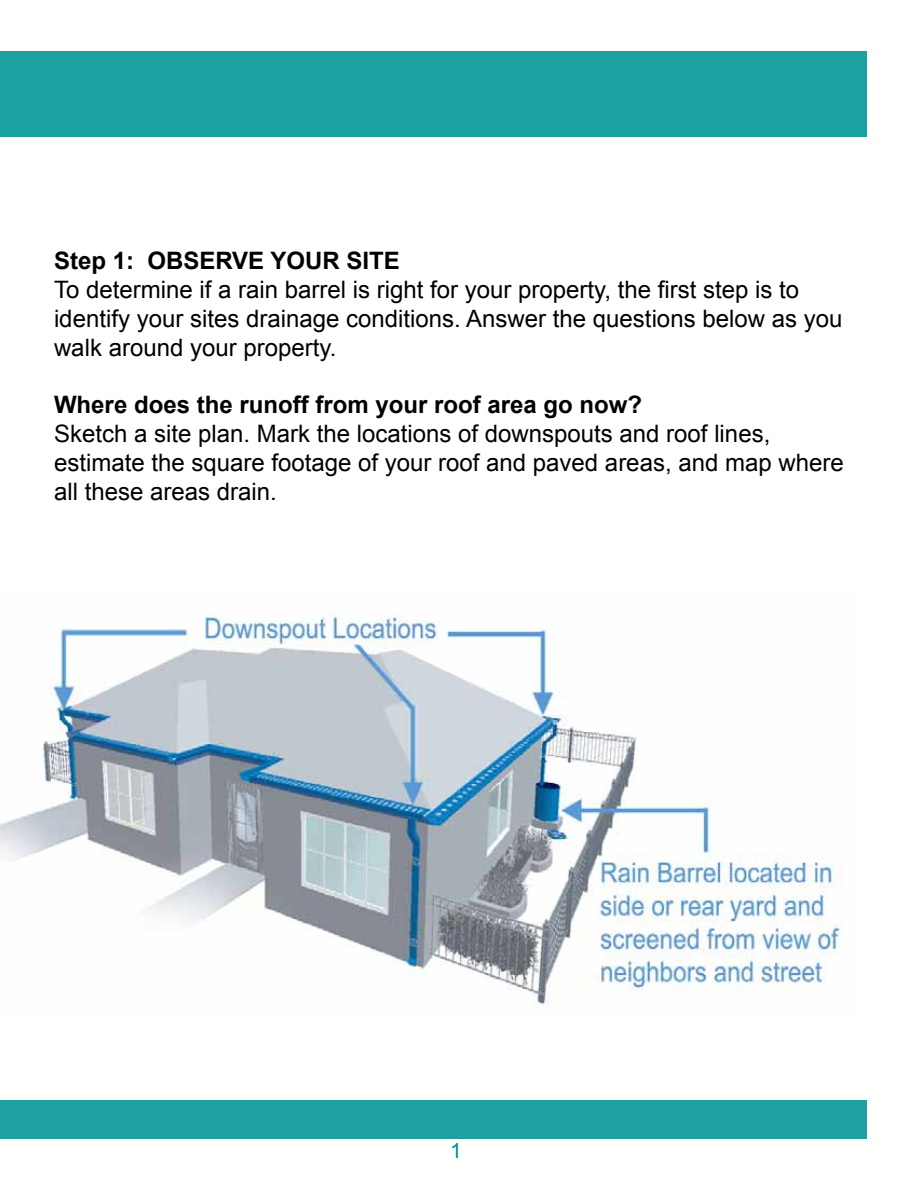
<style>
.page{position:relative;width:918px;height:1188px;background:#fff}
.page>*{position:absolute;margin:0;border:0;box-sizing:border-box;transform-origin:0 0}
.t1{font:24px/28.8px "Arial";color:#000}
.t2{font:700 24px "Arial";color:#000}
.t3{font:21px "Arial";color:#018d8c}
</style>
<div class="page">
<div style="left:0;top:1100px;width:866px;height:38px;background:#20a0a0"></div>
<div style="left:0;top:52px;width:866px;height:85px;background:#1ca1a1"></div>
<img style="left:0;top:611px;width:844px;height:395px">
<p class="t2" style="left:54px;top:245px;width:347px">Step 1: OBSERVE YOUR SITE</p>
<p class="t1" style="left:54px;top:276px;width:790px">To determine if a rain barrel is right for your property, the first step is to identify your sites drainage conditions. Answer the questions below as you walk around your property.</p>
<p class="t2" style="left:54px;top:389px;width:590px">Where does the runoff from your roof area go now?</p>
<p class="t1" style="left:54px;top:420px;width:791px">Sketch a site plan. Mark the locations of downspouts and roof lines, estimate the square footage of your roof and paved areas, and map where all these areas drain.</p>
<p class="t3" style="left:450px;top:1137px;width:13px">1</p>
</div>
